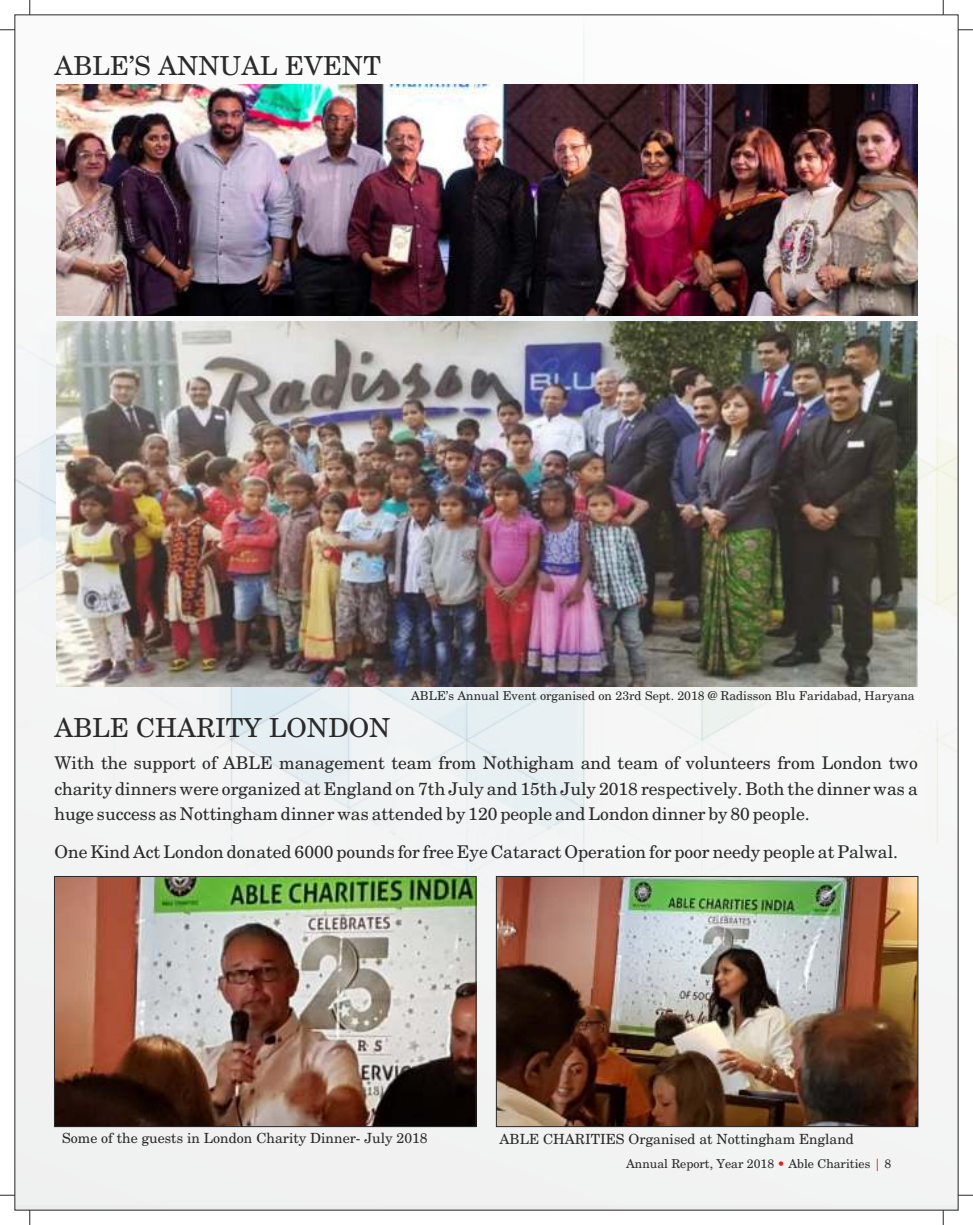
<style>
.page{position:relative;width:973px;height:1225px;background:#fff}
.page>*{position:absolute;margin:0;border:0;box-sizing:border-box;transform-origin:0 0}
.t1{font:26.25px "New Century Schlbk";color:#2b2929}
.t2{font:17.5px/25.6px "New Century Schlbk";color:#2b2929;text-align:justify}
.t3{font:14px "New Century Schlbk";color:#2b2929}
.t4{font:12.25px "New Century Schlbk";color:#2b2929}
.s1{color:#e31f24}
</style>
<div class="page">
<img style="left:16px;top:28px;width:941px;height:1177px">
<svg style="left:958px;top:29px;width:15px;height:1px"></svg>
<svg style="left:943px;top:0;width:1px;height:15px"></svg>
<svg style="left:29px;top:0;width:1px;height:15px"></svg>
<svg style="left:0;top:29px;width:15px;height:1px"></svg>
<svg style="left:0;top:1195px;width:15px;height:1px"></svg>
<svg style="left:958px;top:1195px;width:15px;height:1px"></svg>
<svg style="left:29px;top:1210px;width:1px;height:15px"></svg>
<svg style="left:943px;top:1210px;width:1px;height:15px"></svg>
<img style="left:498px;top:878px;width:418px;height:247px">
<div style="left:496px;top:876px;width:422px;height:251px;border:1px solid #2b2929"></div>
<img style="left:56px;top:878px;width:419px;height:247px">
<div style="left:54px;top:876px;width:423px;height:251px;border:1px solid #2b2929"></div>
<img style="left:56px;top:85px;width:862px;height:231px">
<img style="left:56px;top:321px;width:862px;height:366px">
<h1 class="t1" style="left:55px;top:56px;width:328px">ABLE’S ANNUAL EVENT</h1>
<h1 class="t1" style="left:55px;top:717px;width:337px">ABLE CHARITY LONDON</h1>
<p class="t4" style="left:411px;top:691px;width:505px">ABLE’s Annual Event organised on 23rd Sept. 2018 @ Radisson Blu Faridabad, Haryana</p>
<p class="t2" style="left:54px;top:751px;width:865px">With the support of ABLE management team from Nothigham and team of volunteers from London two charity dinners were organized at England on 7th July and 15th July 2018 respectively. Both the dinner was a huge success as Nottingham dinner was attended by 120 people and London dinner by 80 people.</p>
<p class="t2" style="left:54px;top:841px;width:845px">One Kind Act London donated 6000 pounds for free Eye Cataract Operation for poor needy people at Palwal.</p>
<p class="t3" style="left:62px;top:1132px;width:367px">Some of the guests in London Charity Dinner- July 2018</p>
<p class="t3" style="left:500px;top:1134px;width:356px">ABLE CHARITIES Organised at Nottingham England</p>
<p class="t4" style="left:626px;top:1158px;width:267px">Annual Report, Year 2018 <span class="s1">•</span> Able Charities <span class="s1">|</span> 8</p>
</div>
